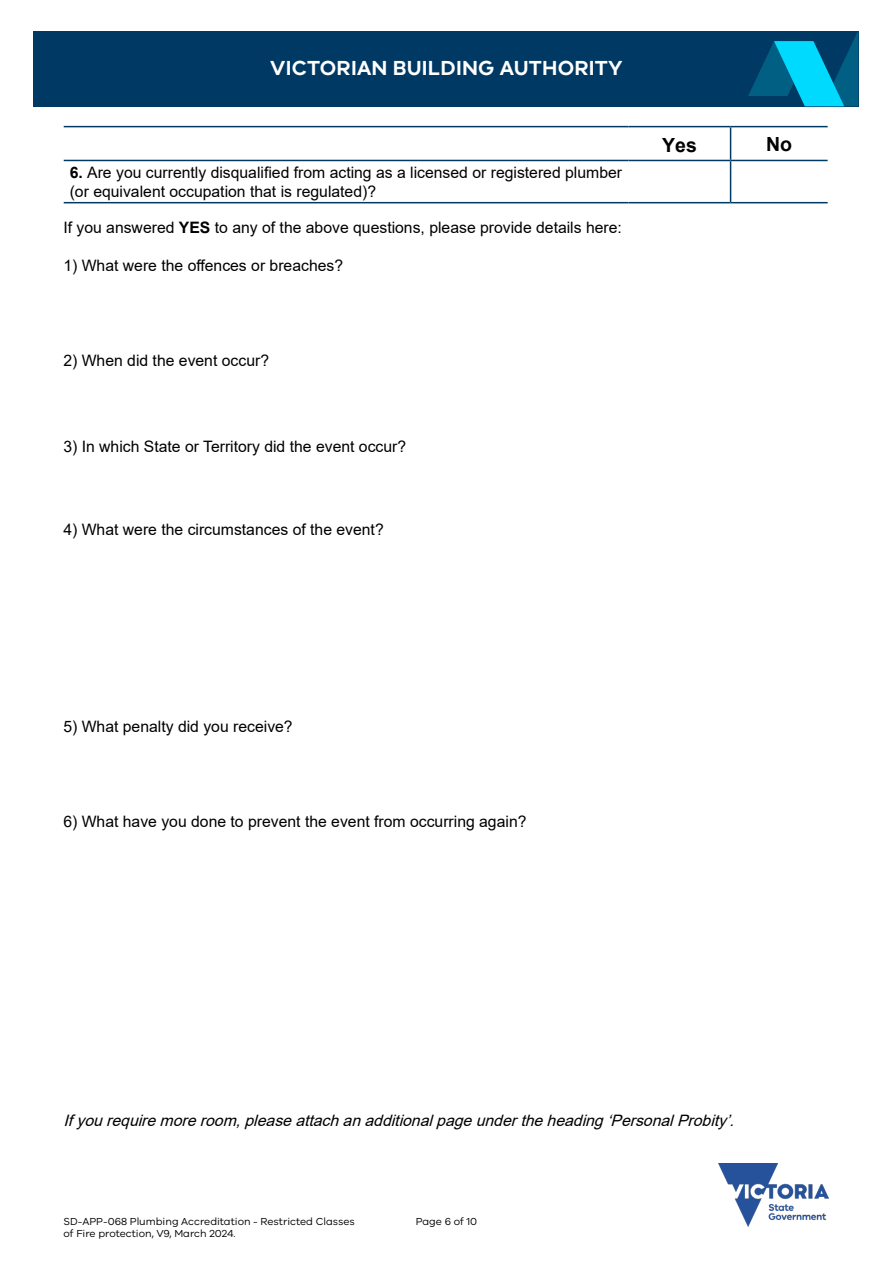
<style>
.page{position:relative;width:893px;height:1263px;background:#fff}
.page>*{position:absolute;margin:0;border:0;box-sizing:border-box;transform-origin:0 0}
.t1{font:600 21px "VIC";letter-spacing:.01em;color:#fff}
.t2{font:700 19.5px "Arial";color:#000}
.t3{font:15.75px/18.8px "Arial";color:#000}
.t4{font:italic 15.75px "Arial";color:#000}
.t5{font:10.5px/12px "VIC";color:#000}
.s1{font-weight:700}
</style>
<div class="page">
<div style="left:34px;top:31px;width:825px;height:75px;background:#003963"></div>
<svg style="left:748px;top:32px;width:110px;height:74px"></svg>
<img style="left:719px;top:1163px;width:109px;height:63px">
<hr style="left:64px;top:160px;width:564px;height:1px;background:#003963">
<hr style="left:64px;top:202px;width:564px;height:1px;background:#003963">
<hr style="left:628px;top:160px;width:103px;height:1px;background:#003963">
<hr style="left:731px;top:160px;width:97px;height:1px;background:#003963">
<hr style="left:730px;top:161px;width:1px;height:41px;background:#003963">
<hr style="left:628px;top:202px;width:103px;height:1px;background:#003963">
<hr style="left:731px;top:202px;width:97px;height:1px;background:#003963">
<hr style="left:64px;top:126px;width:564px;height:1px;background:#003963">
<hr style="left:628px;top:126px;width:103px;height:1px;background:#003963">
<hr style="left:731px;top:126px;width:97px;height:1px;background:#003963">
<hr style="left:730px;top:127px;width:1px;height:33px;background:#003963">
<h1 class="t1" style="left:270px;top:55px;width:354px">VICTORIAN BUILDING AUTHORITY</h1>
<p class="t3" style="left:70px;top:163px;width:554px"><span class="s1">6.</span> Are you currently disqualified from acting as a licensed or registered plumber (or equivalent occupation that is regulated)?</p>
<p class="t3" style="left:63px;top:218px;width:560px">If you answered <span class="s1">YES</span> to any of the above questions, please provide details here:</p>
<p class="t3" style="left:63px;top:256px;width:281px">1) What were the offences or breaches?</p>
<p class="t3" style="left:63px;top:351px;width:207px">2) When did the event occur?</p>
<p class="t3" style="left:63px;top:437px;width:344px">3) In which State or Territory did the event occur?</p>
<p class="t3" style="left:63px;top:520px;width:322px">4) What were the circumstances of the event?</p>
<p class="t2" style="left:662px;top:131px;width:36px">Yes</p>
<p class="t2" style="left:766px;top:130px;width:27px">No</p>
<p class="t3" style="left:63px;top:717px;width:231px">5) What penalty did you receive?</p>
<p class="t3" style="left:63px;top:812px;width:465px">6) What have you done to prevent the event from occurring again?</p>
<p class="t4" style="left:63px;top:1110px;width:678px">Ifyourequiremoreroom,pleaseattachanadditionalpageundertheheading‘PersonalProbity’.</p>
<p class="t5" style="left:64px;top:1215px;width:293px">SD-APP-068 Plumbing Accreditation - Restricted Classes of Fire protection, V9, March 2024.</p>
<p class="t5" style="left:416px;top:1215px;width:63px">Page 6 of 10</p>
</div>
